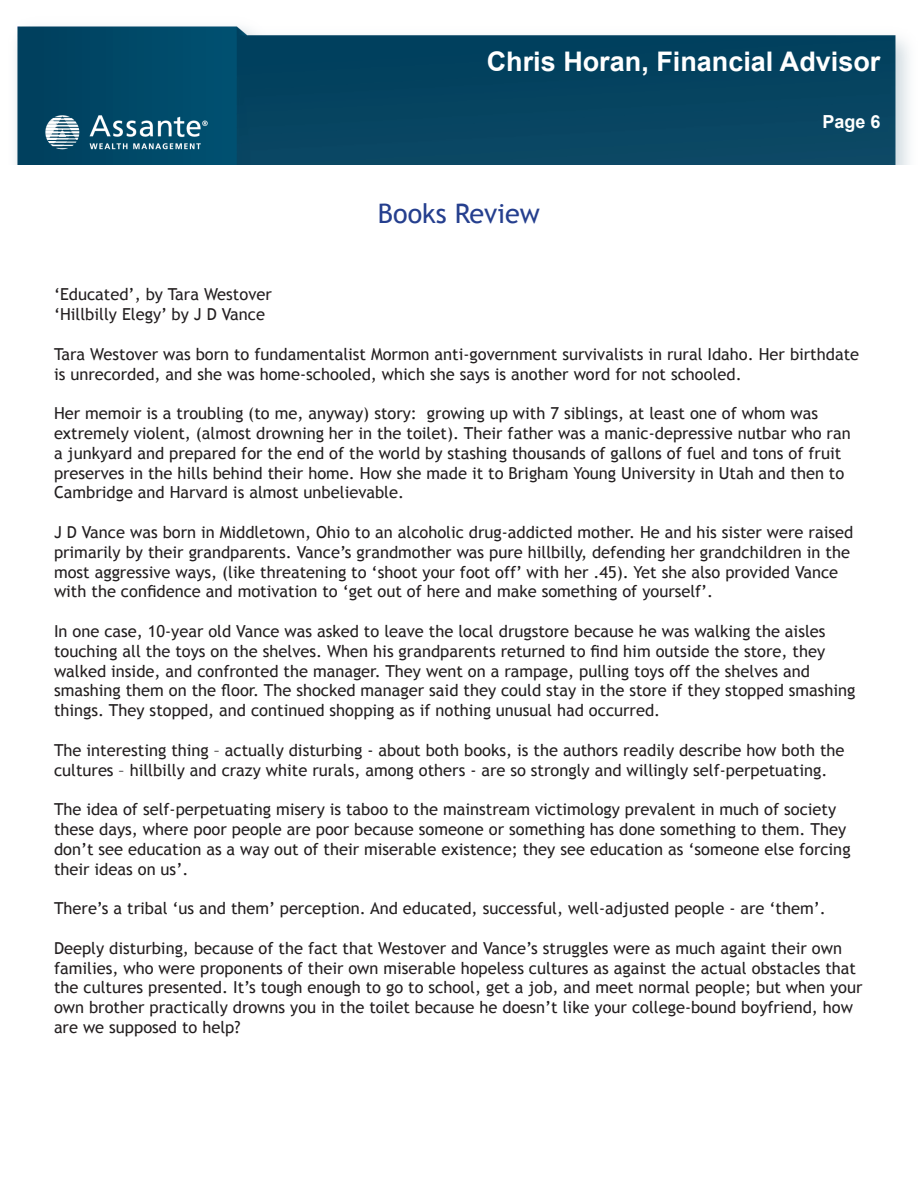
<style>
.page{position:relative;width:918px;height:1188px;background:#fff}
.page>*{position:absolute;margin:0;border:0;box-sizing:border-box;transform-origin:0 0}
.t1{font:700 27px "Arial";color:#fff}
.t2{font:27px "Trebuchet MS";color:#253f8e}
.t3{font:700 18px "Arial";color:#fff}
.t4{font:16.5px/19.8px "Trebuchet MS";color:#231f20}
</style>
<div class="page">
<img style="left:16px;top:26px;width:893px;height:139px">
<p class="t1" style="left:487px;top:44px;width:395px">Chris Horan, Financial Advisor</p>
<p class="t3" style="left:822px;top:109px;width:60px">Page 6</p>
<p class="t2" style="left:378px;top:197px;width:164px">Books Review</p>
<p class="t4" style="left:54px;top:285px;width:219px">‘Educated’, by Tara Westover</p>
<p class="t4" style="left:54px;top:305px;width:213px">‘Hillbilly Elegy’ by J D Vance</p>
<p class="t4" style="left:54px;top:344px;width:807px">Tara Westover was born to fundamentalist Mormon anti-government survivalists in rural Idaho. Her birthdate is unrecorded, and she was home-schooled, which she says is another word for not schooled.</p>
<p class="t4" style="left:54px;top:404px;width:798px">Her memoir is a troubling (to me, anyway) story: growing up with 7 siblings, at least one of whom was extremely violent, (almost drowning her in the toilet). Their father was a manic-depressive nutbar who ran a junkyard and prepared for the end of the world by stashing thousands of gallons of fuel and tons of fruit preserves in the hills behind their home. How she made it to Brigham Young University in Utah and then to Cambridge and Harvard is almost unbelievable.</p>
<p class="t4" style="left:54px;top:522px;width:801px">J D Vance was born in Middletown, Ohio to an alcoholic drug-addicted mother. He and his sister were raised primarily by their grandparents. Vance’s grandmother was pure hillbilly, defending her grandchildren in the most aggressive ways, (like threatening to ‘shoot your foot off’ with her .45). Yet she also provided Vance with the confidence and motivation to ‘get out of here and make something of yourself’.</p>
<p class="t4" style="left:54px;top:621px;width:803px">In one case, 10-year old Vance was asked to leave the local drugstore because he was walking the aisles touching all the toys on the shelves. When his grandparents returned to find him outside the store, they walked inside, and confronted the manager. They went on a rampage, pulling toys off the shelves and smashing them on the floor. The shocked manager said they could stay in the store if they stopped smashing things. They stopped, and continued shopping as if nothing unusual had occurred.</p>
<p class="t4" style="left:54px;top:740px;width:792px">The interesting thing – actually disturbing - about both books, is the authors readily describe how both the cultures – hillbilly and crazy white rurals, among others - are so strongly and willingly self-perpetuating.</p>
<p class="t4" style="left:54px;top:800px;width:798px">The idea of self-perpetuating misery is taboo to the mainstream victimology prevalent in much of society these days, where poor people are poor because someone or something has done something to them. They don’t see education as a way out of their miserable existence; they see education as ‘someone else forcing their ideas on us’.</p>
<p class="t4" style="left:54px;top:899px;width:773px">There’s a tribal ‘us and them’ perception. And educated, successful, well-adjusted people - are ‘them’.</p>
<p class="t4" style="left:54px;top:938px;width:810px">Deeply disturbing, because of the fact that Westover and Vance’s struggles were as much againt their own families, who were proponents of their own miserable hopeless cultures as against the actual obstacles that the cultures presented. It’s tough enough to go to school, get a job, and meet normal people; but when your own brother practically drowns you in the toilet because he doesn’t like your college-bound boyfriend, how are we supposed to help?</p>
</div>
